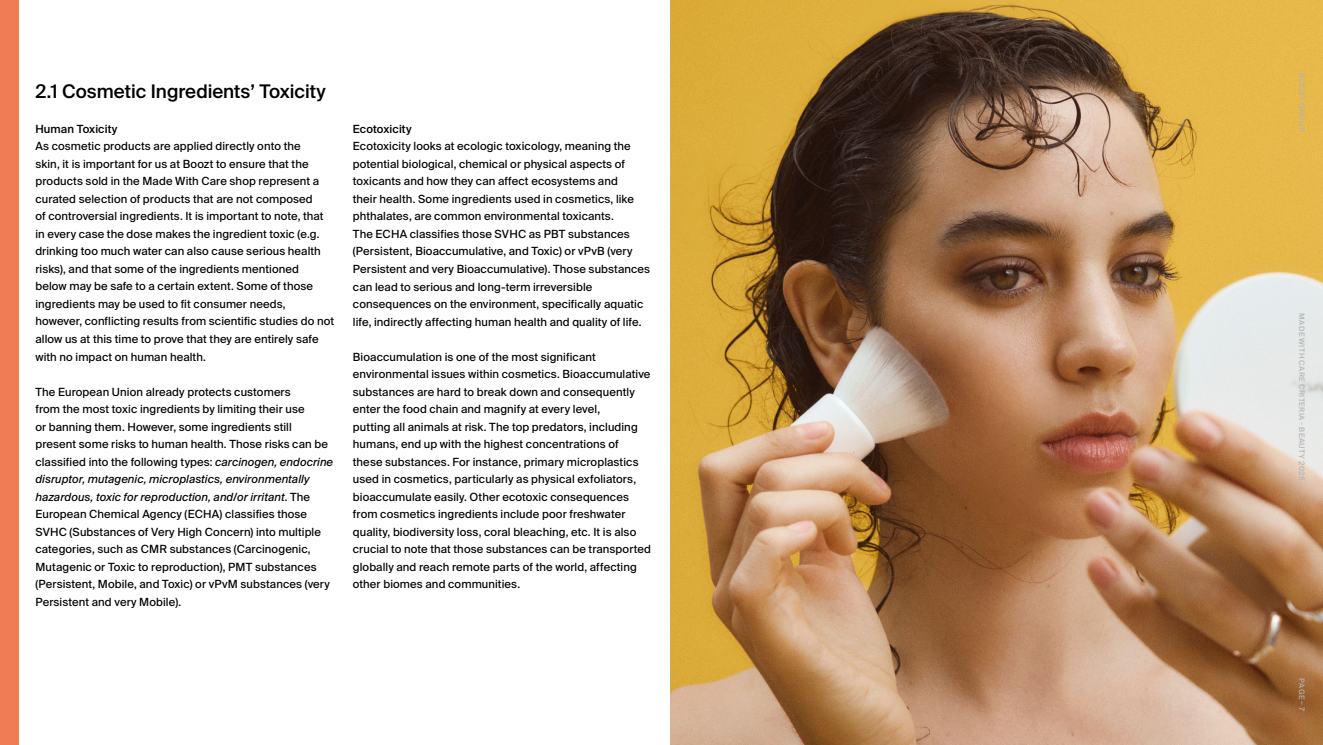
<style>
.page{position:relative;width:1323px;height:745px;background:#fff}
.page>*{position:absolute;margin:0;border:0;box-sizing:border-box;transform-origin:0 0}
.t1{font:500 18.75px "Suisse Intl";color:#000}
.t2{font:11.25px/17.5px "Suisse Intl";letter-spacing:.01em;color:#000}
.t3{font:500 11.25px "Suisse Intl";letter-spacing:.01em;color:#000}
.t4{font:7.5px "Suisse Intl";letter-spacing:.055em;color:#b3b2b2}
.s1{font-style:italic}
</style>
<div class="page">
<img style="left:670px;top:0;width:653px;height:744px">
<div style="left:0;top:0;width:19px;height:744px;background:#ef7c54"></div>
<h1 class="t1" style="left:35px;top:80px;width:292px">2.1 Cosmetic Ingredients’ Toxicity</h1>
<p class="t3" style="left:35px;top:122px;width:83px">Human Toxicity</p>
<p class="t2" style="left:35px;top:137px;width:300px">As cosmetic products are applied directly onto the<br>skin, it is important for us at Boozt to ensure that the products sold in the Made With Care shop represent a curated selection of products that are not composed<br>of controversial ingredients. It is important to note, that in every case the dose makes the ingredient toxic (e.g. drinking too much water can also cause serious health risks), and that some of the ingredients mentioned<br>below may be safe to a certain extent. Some of those ingredients may be used to fit consumer needs, however, conflicting results from scientific studies do not allow us at this time to prove that they are entirely safe with no impact on human health.</p>
<p class="t2" style="left:35px;top:382px;width:299px">The European Union already protects customers<br>from the most toxic ingredients by limiting their use<br>or banning them. However, some ingredients still present some risks to human health. Those risks can be classified into the following types: <span class="s1">carcinogen, endocrine disruptor, mutagenic, microplastics, environmentally hazardous, toxic for reproduction, and/or irritant</span>. The European Chemical Agency (ECHA) classifies those SVHC (Substances of Very High Concern) into multiple categories, such as CMR substances (Carcinogenic, Mutagenic or Toxic to reproduction), PMT substances (Persistent, Mobile, and Toxic) or vPvM substances (very Persistent and very Mobile).</p>
<p class="t3" style="left:353px;top:122px;width:60px">Ecotoxicity</p>
<p class="t2" style="left:353px;top:137px;width:299px">Ecotoxicity looks at ecologic toxicology, meaning the potential biological, chemical or physical aspects of toxicants and how they can affect ecosystems and<br>their health. Some ingredients used in cosmetics, like phthalates, are common environmental toxicants.<br>The ECHA classifies those SVHC as PBT substances (Persistent, Bioaccumulative, and Toxic) or vPvB (very Persistent and very Bioaccumulative). Those substances can lead to serious and long-term irreversible consequences on the environment, specifically aquatic life, indirectly affecting human health and quality of life.</p>
<p class="t2" style="left:353px;top:348px;width:300px">Bioaccumulation is one of the most significant environmental issues within cosmetics. Bioaccumulative substances are hard to break down and consequently enter the food chain and magnify at every level,<br>putting all animals at risk. The top predators, including humans, end up with the highest concentrations of these substances. For instance, primary microplastics used in cosmetics, particularly as physical exfoliators, bioaccumulate easily. Other ecotoxic consequences from cosmetics ingredients include poor freshwater quality, biodiversity loss, coral bleaching, etc. It is also crucial to note that those substances can be transported globally and reach remote parts of the world, affecting other biomes and communities.</p>
<p class="t4" style="left:1306px;top:73px;width:59px;rotate:90deg">BOOZT GROUP</p>
<p class="t4" style="left:1306px;top:313px;width:169px;rotate:90deg">MADE WITH CARE CRITERIA - BEAUTY 2025</p>
<p class="t4" style="left:1306px;top:678px;width:34px;rotate:90deg">PAGE – 7</p>
</div>
